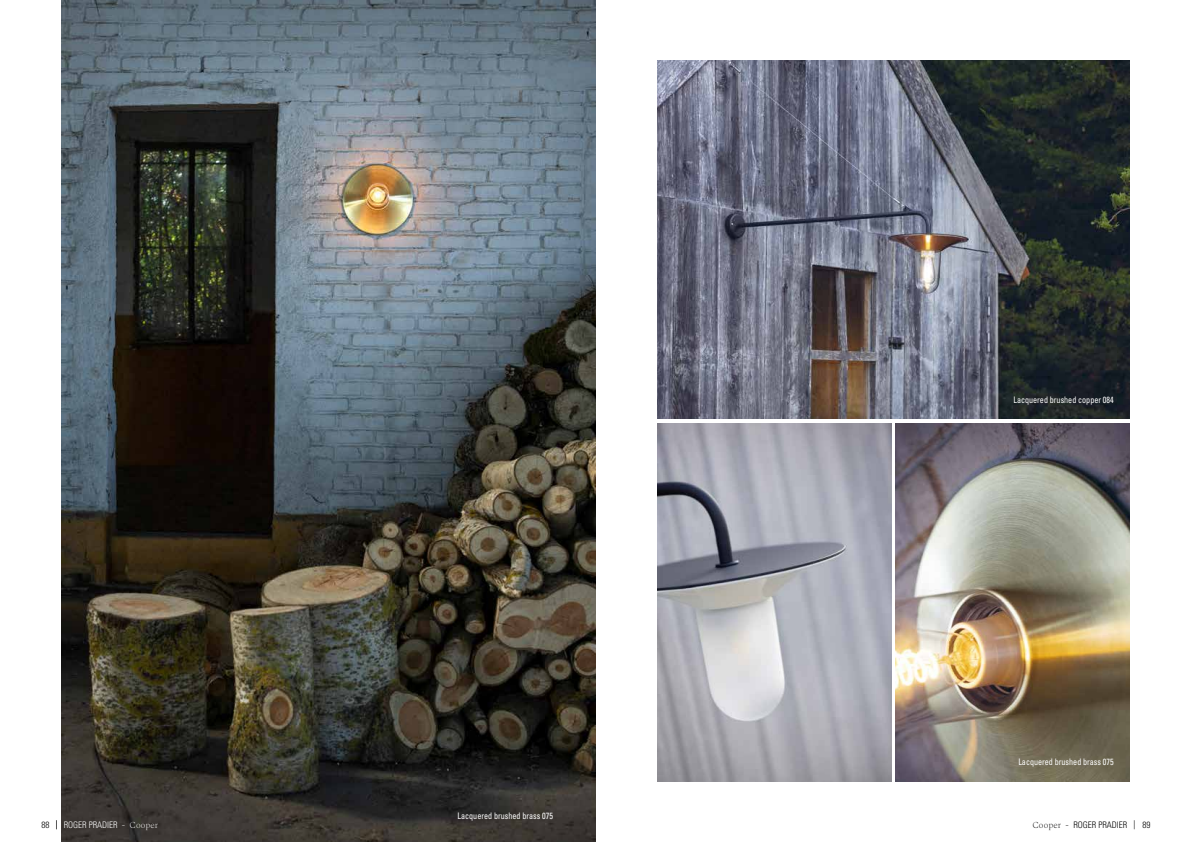
<style>
.page{position:relative;width:1191px;height:842px;background:#fff}
.page>*{position:absolute;margin:0;border:0;box-sizing:border-box;transform-origin:0 0}
.t1{font:condensed 9px "Univers LT Std";color:#fff;scale:.9 1}
.t2{font:300 condensed 9px "Univers LT Std";color:#000}
.t3{font:300 condensed 9px "Univers LT Std";color:#fff}
.s1{font-family:"Spectral";font-weight:200;font-stretch:normal}
</style>
<div class="page">
<img style="left:657px;top:61px;width:472px;height:358px">
<img style="left:895px;top:423px;width:234px;height:358px">
<img style="left:62px;top:0;width:533px;height:842px">
<img style="left:657px;top:423px;width:234px;height:358px">
<p class="t1" style="left:1013px;top:394px;width:113px">Lacquered brushed copper 084</p>
<p class="t1" style="left:1018px;top:756px;width:107px">Lacquered brushed brass 075</p>
<p class="t1" style="left:457px;top:810px;width:107px">Lacquered brushed brass 075</p>
<p class="t2" style="left:42px;top:819px;width:18px">88 |</p>
<p class="t3" style="left:64px;top:819px;width:96px">ROGER PRADIER <span class="s1">- ooper</span></p>
<p class="t2" style="left:1032px;top:819px;width:119px"><span class="s1">Cooper -</span> ROGER PRADIER | 89</p>
</div>
